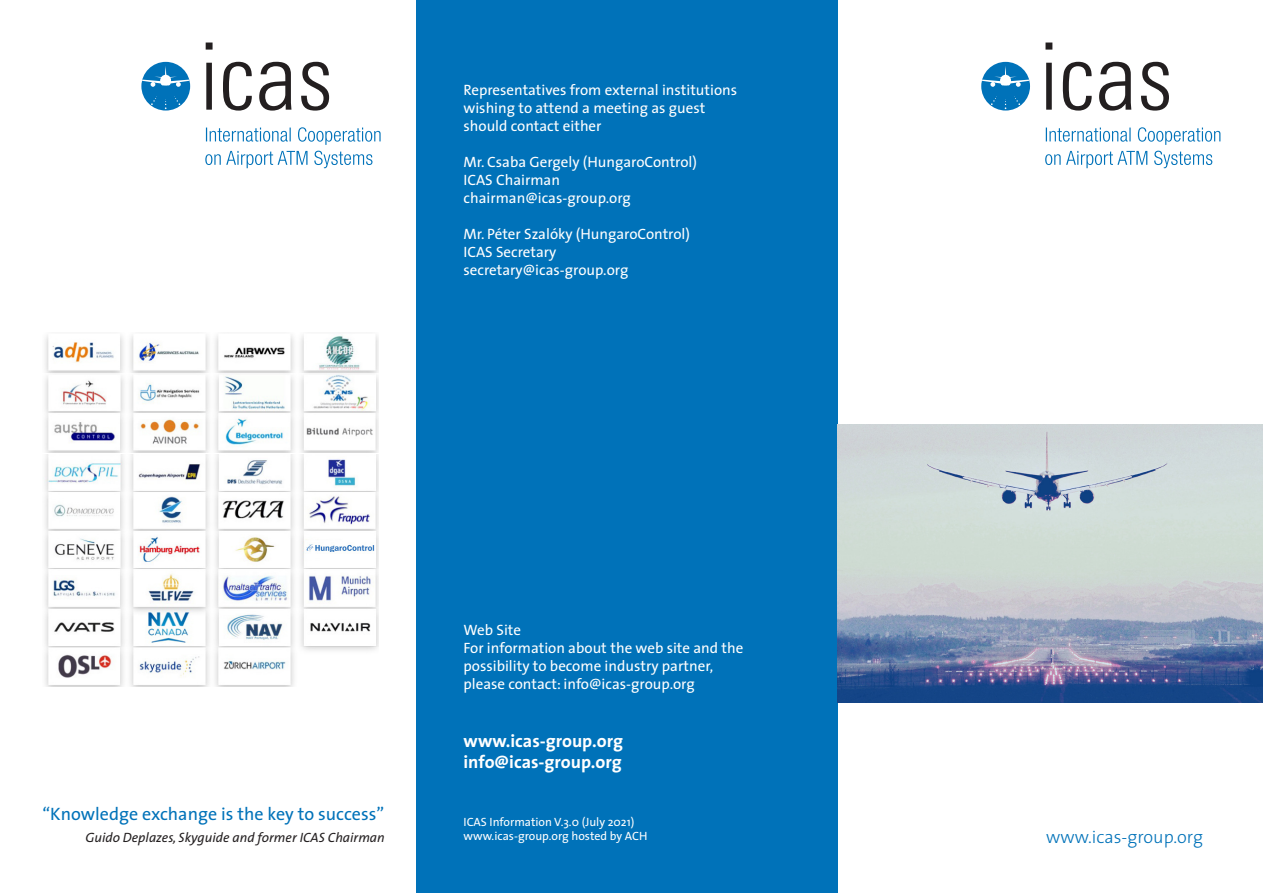
<style>
.page{position:relative;width:1263px;height:893px;background:#fff}
.page>*{position:absolute;margin:0;border:0;box-sizing:border-box;transform-origin:0 0}
.t1{font:700 18px "The Sans";color:#fff}
.t2{font:18px "The Sans";color:#0072b9}
.t3{font:300 18px "The Sans";color:#0072b9}
.t4{font:15px "The Sans";color:#fff}
.t5{font:italic 13.5px "The Sans";color:#231f20}
.t6{font:12px "The Sans";color:#fff}
</style>
<div class="page">
<div style="left:981px;top:62px;width:49px;height:49px;background:#0072b9;border-radius:50%"></div>
<svg style="left:1045px;top:43px;width:124px;height:68px"></svg>
<svg style="left:982px;top:66px;width:47px;height:21px"></svg>
<svg style="left:1045px;top:151px;width:167px;height:17px"></svg>
<svg style="left:1046px;top:127px;width:174px;height:18px"></svg>
<div style="left:417px;top:0;width:421px;height:893px;background:#0072b9"></div>
<div style="left:141px;top:62px;width:49px;height:49px;background:#0072b9;border-radius:50%"></div>
<svg style="left:206px;top:43px;width:123px;height:68px"></svg>
<svg style="left:142px;top:66px;width:48px;height:21px"></svg>
<svg style="left:205px;top:151px;width:167px;height:17px"></svg>
<svg style="left:206px;top:127px;width:175px;height:18px"></svg>
<img style="left:838px;top:424px;width:425px;height:279px">
<img style="left:44px;top:335px;width:334px;height:352px">
<p class="t4" style="left:463px;top:77px;width:275px">Representatives from external institutions</p>
<p class="t4" style="left:463px;top:95px;width:243px">wishing to attend a meeting as guest</p>
<p class="t4" style="left:463px;top:113px;width:140px">should contact either</p>
<p class="t4" style="left:463px;top:149px;width:235px">Mr. Csaba Gergely (HungaroControl)</p>
<p class="t4" style="left:463px;top:167px;width:98px">ICAS Chairman</p>
<p class="t4" style="left:463px;top:185px;width:169px">chairman@icas-group.org</p>
<p class="t4" style="left:463px;top:221px;width:228px">Mr. Péter Szalóky (HungaroControl)</p>
<p class="t4" style="left:463px;top:239px;width:94px">ICAS Secretary</p>
<p class="t4" style="left:463px;top:257px;width:166px">secretary@icas-group.org</p>
<p class="t2" style="left:43px;top:799px;width:343px">“Knowledge exchange is the key to success”</p>
<p class="t5" style="left:85px;top:826px;width:301px">Guido Deplazes, Skyguide and former ICAS Chairman</p>
<p class="t4" style="left:463px;top:617px;width:59px">Web Site</p>
<p class="t4" style="left:463px;top:635px;width:281px">For information about the web site and the</p>
<p class="t4" style="left:463px;top:653px;width:251px">possibility to become industry partner,</p>
<p class="t4" style="left:463px;top:671px;width:233px">please contact: info@icas-group.org</p>
<p class="t1" style="left:463px;top:725px;width:161px">www.icas-group.org</p>
<p class="t1" style="left:463px;top:747px;width:160px">info@icas-group.org</p>
<p class="t6" style="left:463px;top:812px;width:172px">ICAS Information V.3.0 (July 2021)</p>
<p class="t6" style="left:463px;top:826px;width:186px">www.icas-group.org hosted by ACH</p>
<p class="t3" style="left:1046px;top:822px;width:158px">www.icas-group.org</p>
</div>
